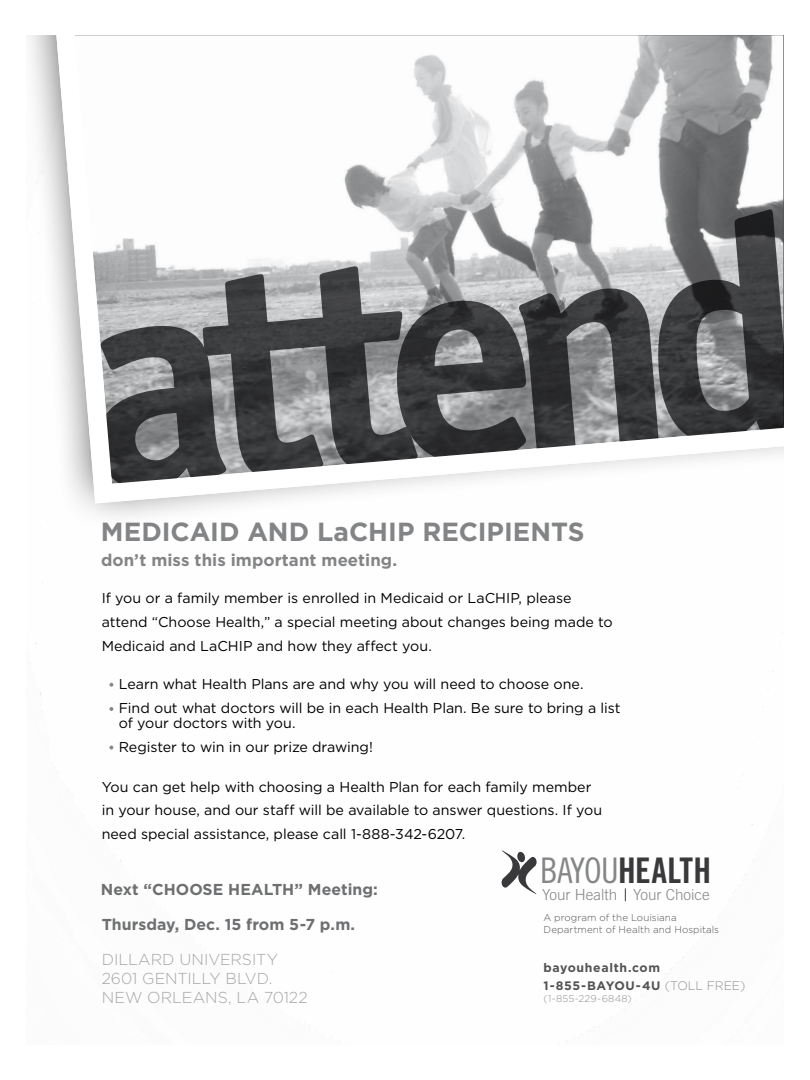
<style>
.page{position:relative;width:810px;height:1080px;background:#fff}
.page>*{position:absolute;margin:0;border:0;box-sizing:border-box;transform-origin:0 0}
.t1{font:700 307.6px "Officina Sans";color:#535355}
.t2{font:35.3px "Trade Gothic Bold Cond Twenty";letter-spacing:.005em;color:#3a393c}
.t3{font:700 26.2px "Gotham";color:#838486}
.t4{font:700 16.8px "Gotham";color:#838486}
.t5{font:700 15.8px "Gotham";color:#6e6f71}
.t6{font:300 15.8px/19px "Gotham";letter-spacing:-.005em;color:#a5a6a8}
.t7{font:300 15.2px "Trade Gothic";color:#868789}
.t8{font:14.2px/23.7px "Gotham";letter-spacing:-.005em;color:#000}
.t9{font:700 12.3px/18.2px "Gotham";letter-spacing:.05em;color:#535355}
.t10{font:300 9.8px/11.8px "Gotham";letter-spacing:.005em;color:#535355}
.t11{font:300 9.8px "Gotham";letter-spacing:.02em;color:#8f9092}
.s1{font-family:"Trade Gothic Cond Eighteen";color:#868789}
.s2{font-weight:300;color:#8f9092}
</style>
<div class="page">
<svg style="left:625px;top:888px;width:1px;height:13px"></svg>
<svg style="left:502px;top:850px;width:35px;height:44px"></svg>
<svg style="left:36px;top:35px;width:747px;height:478px"></svg>
<svg style="left:109px;top:683px;width:4px;height:4px"></svg>
<svg style="left:109px;top:707px;width:4px;height:4px"></svg>
<svg style="left:109px;top:746px;width:4px;height:4px"></svg>
<h1 class="t1" style="left:66px;top:195px;width:723px;rotate:-5deg">attend</h1>
<h3 class="t3" style="left:101px;top:517px;width:485px">MEDICAID AND LaCHIP RECIPIENTS</h3>
<p class="t4" style="left:101px;top:551px;width:298px">don’t miss this important meeting.</p>
<p class="t8" style="left:102px;top:586px;width:513px">If you or a family member is enrolled in Medicaid or LaCHIP, please attend “Choose Health,” a special meeting about changes being made to<br>Medicaid and LaCHIP and how they affect you.</p>
<p class="t8" style="left:119px;top:672px;width:503px">Learn what Health Plans are and why you will need to choose one.<br>Find out what doctors will be in each Health Plan. Be sure to bring a list</p>
<p class="t8" style="left:119px;top:711px;width:256px">of your doctors with you.<br>Register to win in our prize drawing!</p>
<p class="t8" style="left:102px;top:775px;width:502px">You can get help with choosing a Health Plan for each family member in your house, and our staff will be available to answer questions. If you need special assistance, please call 1-888-342-6207.</p>
<p class="t5" style="left:101px;top:881px;width:279px">Next “CHOOSE HEALTH” Meeting:</p>
<p class="t5" style="left:102px;top:915px;width:255px">Thursday, Dec. 15 from 5-7 p.m.</p>
<p class="t6" style="left:102px;top:949px;width:208px">DILLARD UNIVERSITY<br>2601 GENTILLY BLVD.<br>NEW ORLEANS, LA 70122</p>
<h2 class="t2" style="left:540px;top:849px;width:173px"><span class="s1">BAYOU</span>HEALTH</h2>
<p class="t7" style="left:542px;top:886px;width:169px">Your Health Your Choice</p>
<p class="t10" style="left:544px;top:912px;width:177px">A program of the Louisiana<br>Department of Health and Hospitals</p>
<p class="t9" style="left:544px;top:958px;width:203px">bayouhealth.com<br>1-855-BAYOU-4U <span class="s2">(TOLL FREE)</span></p>
<p class="t11" style="left:544px;top:993px;width:90px">(1-855-229-6848)</p>
</div>
